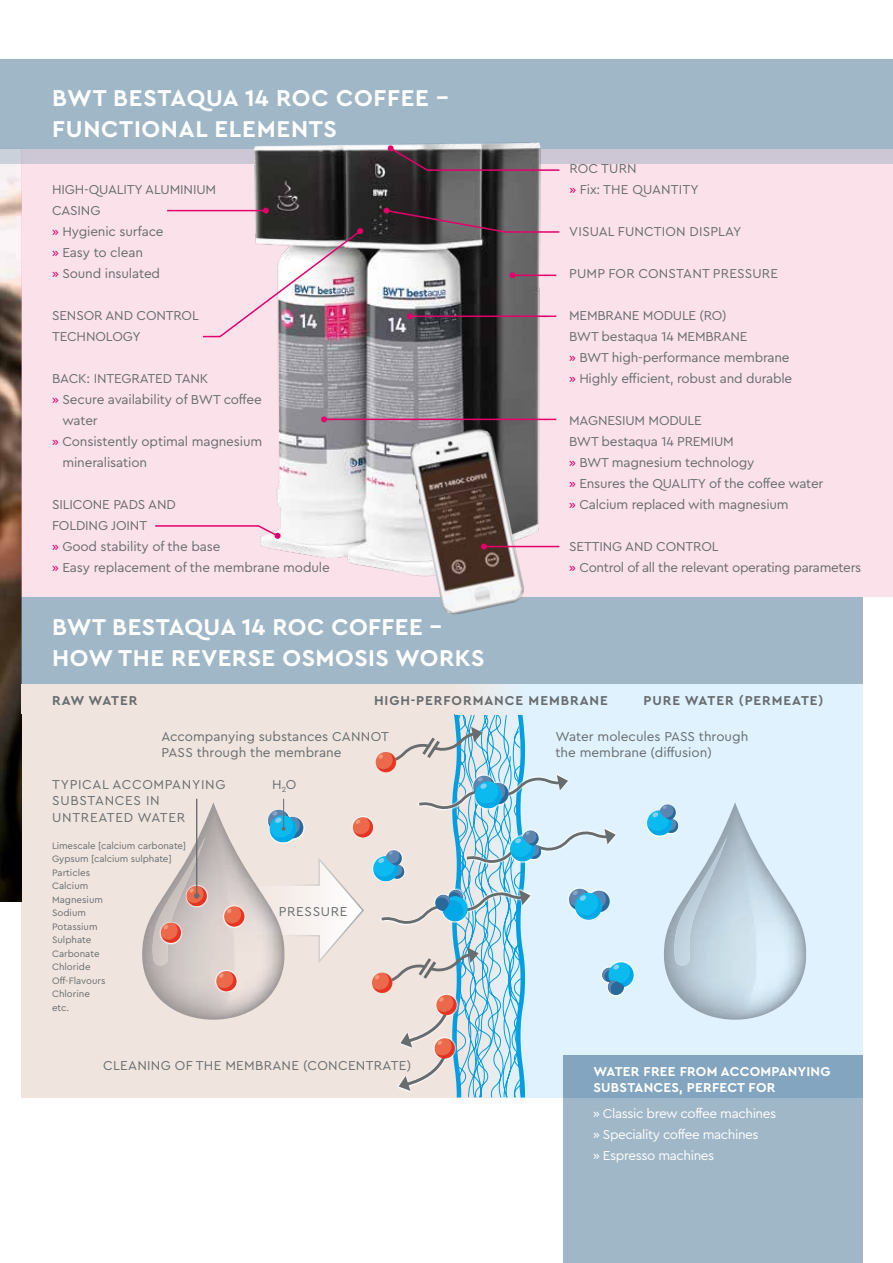
<style>
.page{position:relative;width:893px;height:1263px;background:#fff}
.page>*{position:absolute;margin:0;border:0;box-sizing:border-box;transform-origin:0 0}
.t1{font:700 24px/31.2px "Cera PRO";letter-spacing:.02em;color:#fff}
.t2{font:13.5px/21px "Cera PRO";letter-spacing:-.01em;color:#676c6e}
.t3{font:13.5px/21px "Cera PRO";letter-spacing:-.03em;color:#fff}
.t4{font:13.5px/21px "Cera PRO";letter-spacing:.01em;color:#676c6e}
.t5{font:13.5px/16.5px "Cera PRO";letter-spacing:.05em;color:#676c6e}
.t6{font:700 13.5px/16.2px "Cera PRO";letter-spacing:.02em;color:#fff}
.t7{font:700 13.5px "Cera PRO";letter-spacing:.07em;color:#676c6e}
.t8{font:13.5px "Cera PRO";letter-spacing:.02em;color:#676c6e}
.t9{font:700 13.5px "Cera PRO";letter-spacing:.035em;color:#676c6e}
.t10{font:9.75px/13.5px "Cera PRO";color:#676c6e}
.s1{color:#e6006c}
</style>
<div class="page">
<img style="left:0;top:164px;width:21px;height:737px">
<div style="left:0;top:60px;width:893px;height:89px;background:#a0b7c8"></div>
<div style="left:21px;top:149px;width:872px;height:447px;background:#fbe2ea"></div>
<div style="left:0;top:149px;width:893px;height:15px;background:#cdc6d5"></div>
<img style="left:239px;top:142px;width:320px;height:432px">
<div style="left:21px;top:714px;width:466px;height:383px;background:#f0e4df"></div>
<div style="left:487px;top:714px;width:376px;height:383px;background:#dff2fd"></div>
<svg style="left:646px;top:804px;width:33px;height:33px"></svg>
<img style="left:203px;top:228px;width:160px;height:110px">
<svg style="left:384px;top:208px;width:176px;height:25px;background:#66545c"></svg>
<svg style="left:388px;top:145px;width:172px;height:27px;background:#76676f"></svg>
<hr style="left:167px;top:210px;width:99px;height:1px;background:#e6006c">
<svg style="left:263px;top:208px;width:6px;height:6px"></svg>
<img style="left:202px;top:802px;width:15px;height:28px">
<img style="left:142px;top:830px;width:75px;height:190px">
<img style="left:153px;top:836px;width:53px;height:129px">
<svg style="left:215px;top:969px;width:2px;height:24px"></svg>
<svg style="left:185px;top:884px;width:23px;height:23px"></svg>
<svg style="left:186px;top:886px;width:21px;height:20px"></svg>
<svg style="left:159px;top:921px;width:23px;height:23px"></svg>
<svg style="left:161px;top:922px;width:20px;height:21px"></svg>
<svg style="left:162px;top:923px;width:19px;height:20px"></svg>
<hr style="left:196px;top:799px;width:1px;height:97px;background:#676c6e">
<svg style="left:188px;top:887px;width:19px;height:19px"></svg>
<svg style="left:155px;top:524px;width:126px;height:15px"></svg>
<hr style="left:512px;top:275px;width:44px;height:1px;background:#e6006c">
<svg style="left:509px;top:272px;width:6px;height:6px"></svg>
<hr style="left:410px;top:315px;width:146px;height:2px;background:#e6006c">
<svg style="left:407px;top:313px;width:6px;height:6px"></svg>
<hr style="left:324px;top:419px;width:232px;height:1px;background:#e6006c">
<svg style="left:321px;top:416px;width:6px;height:6px"></svg>
<div style="left:563px;top:1055px;width:300px;height:208px;background:#a0b7c8"></div>
<div style="left:563px;top:1055px;width:300px;height:42px;background:#83a5bf"></div>
<div style="left:21px;top:596px;width:842px;height:88px;background:#a0b7c8"></div>
<div style="left:21px;top:684px;width:466px;height:30px;background:#f0e4df"></div>
<div style="left:487px;top:684px;width:376px;height:30px;background:#dff2fd"></div>
<svg style="left:217px;top:684px;width:418px;height:414px"></svg>
<img style="left:723px;top:802px;width:24px;height:28px">
<img style="left:664px;top:830px;width:142px;height:190px">
<img style="left:674px;top:836px;width:53px;height:129px">
<img style="left:408px;top:428px;width:117px;height:187px">
<hr style="left:484px;top:546px;width:75px;height:1px;background:#e6006c">
<svg style="left:481px;top:543px;width:6px;height:6px"></svg>
<h1 class="t1" style="left:52px;top:81px;width:398px">BWT BESTAQUA 14 ROC COFFEE –<br>FUNCTIONAL ELEMENTS</h1>
<p class="t2" style="left:52px;top:179px;width:166px">HIGH-QUALITY ALUMINIUM<br>CASING<br><span class="s1">»</span> Hygienic surface<br><span class="s1">»</span> Easy to clean<br><span class="s1">»</span> Sound insulated</p>
<p class="t2" style="left:52px;top:305px;width:148px">SENSOR AND CONTROL<br>TECHNOLOGY</p>
<p class="t2" style="left:52px;top:368px;width:158px">BACK: INTEGRATED TANK</p>
<p class="t2" style="left:52px;top:389px;width:211px"><span class="s1">»</span> Secure availability of BWT coffee</p>
<p class="t2" style="left:62px;top:410px;width:37px">water</p>
<p class="t2" style="left:52px;top:431px;width:212px"><span class="s1">»</span> Consistently optimal magnesium</p>
<p class="t2" style="left:62px;top:452px;width:86px">mineralisation</p>
<p class="t2" style="left:52px;top:494px;width:279px">SILICONE PADS AND<br>FOLDING JOINT<br><span class="s1">»</span> Good stability of the base<br><span class="s1">»</span> Easy replacement of the membrane module</p>
<h1 class="t1" style="left:52px;top:610px;width:434px">BWT BESTAQUA 14 ROC COFFEE –<br>HOW THE REVERSE OSMOSIS WORKS</h1>
<p class="t4" style="left:569px;top:158px;width:131px">ROC TURN<br><span class="s1">»</span> Fix: THE QUANTITY</p>
<p class="t4" style="left:569px;top:221px;width:174px">VISUAL FUNCTION DISPLAY</p>
<p class="t4" style="left:569px;top:263px;width:210px">PUMP FOR CONSTANT PRESSURE</p>
<p class="t2" style="left:569px;top:305px;width:225px">MEMBRANE MODULE (RO)<br>BWT bestaqua 14 MEMBRANE<br><span class="s1">»</span> BWT high-performance membrane <span class="s1">»</span> Highly efficient, robust and durable</p>
<p class="t2" style="left:569px;top:410px;width:256px">MAGNESIUM MODULE<br>BWT bestaqua 14 PREMIUM<br><span class="s1">»</span> BWT magnesium technology<br><span class="s1">»</span> Ensures the QUALITY of the coffee water <span class="s1">»</span> Calcium replaced with magnesium</p>
<p class="t2" style="left:569px;top:536px;width:294px">SETTING AND CONTROL<br><span class="s1">»</span> Control of all the relevant operating parameters</p>
<p class="t9" style="left:52px;top:691px;width:87px">RAW WATER</p>
<p class="t7" style="left:374px;top:691px;width:235px">HIGH-PERFORMANCE MEMBRANE</p>
<p class="t7" style="left:643px;top:691px;width:182px">PURE WATER (PERMEATE)</p>
<p class="t2" style="left:161px;top:727px;width:229px;line-height:16.5px">Accompanying substances CANNOT<br>PASS through the membrane</p>
<p class="t2" style="left:555px;top:727px;width:194px;line-height:16.5px">Water molecules PASS through the membrane (diffusion)</p>
<p class="t2" style="left:272px;top:773px;width:26px">H<sub>2</sub>O</p>
<p class="t5" style="left:52px;top:775px;width:175px">TYPICAL ACCOMPANYING<br>SUBSTANCES IN<br>UNTREATED WATER</p>
<p class="t10" style="left:52px;top:838px;width:136px">Limescale [calcium carbonate]<br>Gypsum [calcium sulphate]<br>Particles<br>Calcium<br>Magnesium<br>Sodium<br>Potassium<br>Sulphate<br>Carbonate<br>Chloride<br>Off-Flavours<br>Chlorine<br>etc.</p>
<p class="t5" style="left:279px;top:903px;width:70px">PRESSURE</p>
<p class="t8" style="left:103px;top:1056px;width:309px">CLEANING OF THE MEMBRANE (CONCENTRATE)</p>
<p class="t6" style="left:593px;top:1063px;width:239px">WATER FREE FROM ACCOMPANYING<br>SUBSTANCES, PERFECT FOR</p>
<p class="t3" style="left:593px;top:1103px;width:185px">» Classic brew coffee machines » Speciality coffee machines<br>» Espresso machines</p>
</div>
